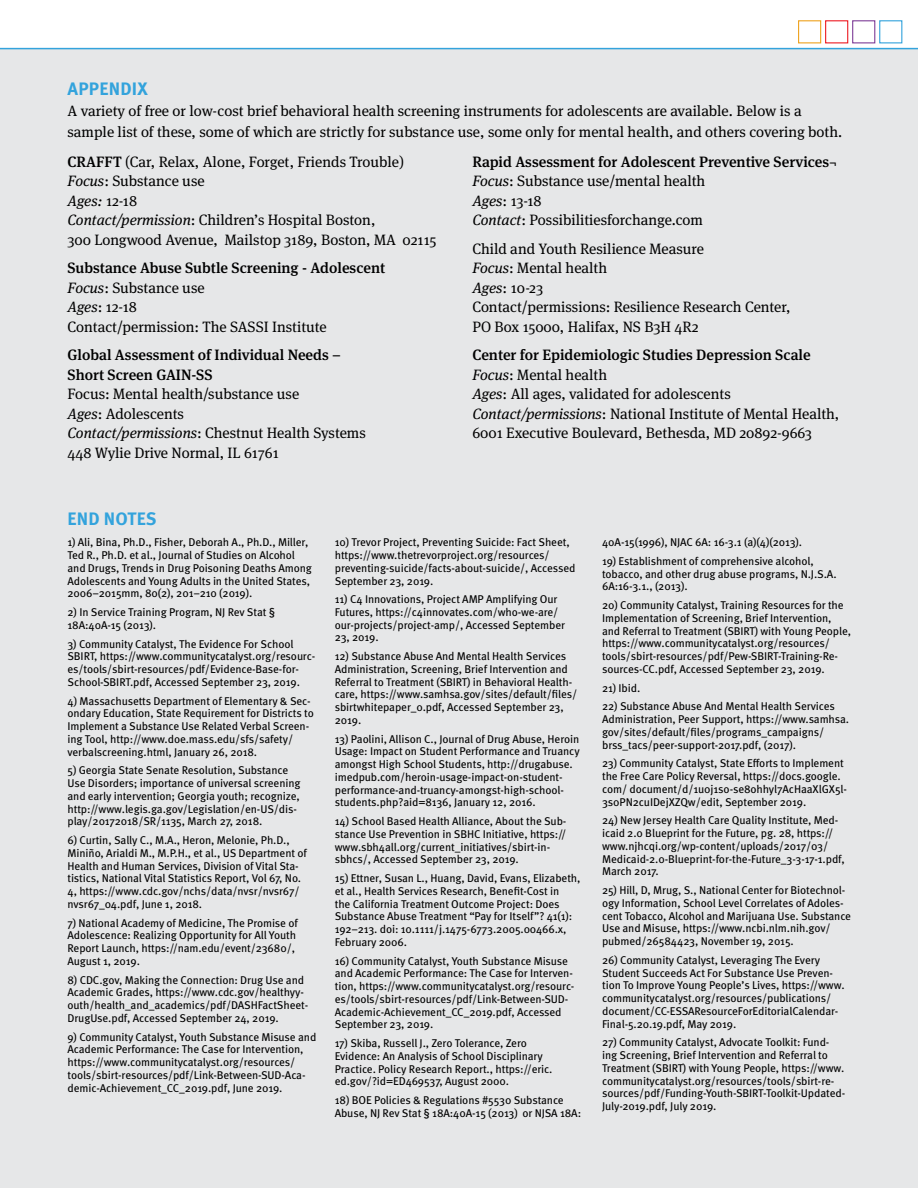
<style>
.page{position:relative;width:918px;height:1188px;background:#fff}
.page>*{position:absolute;margin:0;border:0;box-sizing:border-box;transform-origin:0 0}
.t1{font:700 18px "Meta OT";letter-spacing:.01em;color:#33a3dc}
.t2{font:15px/19.5px "Meta Serif OT";color:#000}
.t3{font:500 15px/19.5px "Meta Serif OT";color:#000}
.t4{font:11.25px/12.8px "Meta OT";letter-spacing:-.01em;color:#000}
.s1{font-weight:500}
.s2{font-style:italic}
</style>
<div class="page">
<div style="left:798px;top:20px;width:23px;height:23px;border:1px solid #eea320"></div>
<div style="left:825px;top:20px;width:23px;height:23px;border:1px solid #ed1d24"></div>
<div style="left:852px;top:20px;width:23px;height:23px;border:1px solid #7f3f98"></div>
<div style="left:879px;top:20px;width:23px;height:23px;border:1px solid #33a3dc"></div>
<div style="left:0;top:49px;width:918px;height:1139px;background:#e6e7e8"></div>
<hr style="left:0;top:48px;width:918px;height:1px;background:#33a3dc">
<h1 class="t1" style="left:68px;top:78px;width:82px">APPENDIX</h1>
<p class="t2" style="left:68px;top:100px;width:776px;line-height:21px">A variety of free or low-cost brief behavioral health screening instruments for adolescents are available. Below is a sample list of these, some of which are strictly for substance use, some only for mental health, and others covering both.</p>
<h2 class="t2" style="left:68px;top:152px;width:370px"><span class="s1">CRAFFT</span> (Car, Relax, Alone, Forget, Friends Trouble)<br><span class="s2">Focus</span>: Substance use<br><span class="s2">Ages:</span> 12-18<br><span class="s2">Contact/permission</span>: Children’s Hospital Boston,<br>300 Longwood Avenue, Mailstop 3189, Boston, MA 02115</h2>
<h2 class="t2" style="left:68px;top:258px;width:319px"><span class="s1">Substance Abuse Subtle Screening - Adolescent<br></span><span class="s2">Focus</span>: Substance use<br><span class="s2">Ages</span>: 12-18<br>Contact/permission: The SASSI Institute</h2>
<h2 class="t3" style="left:68px;top:345px;width:275px">Global Assessment of Individual Needs –<br>Short Screen GAIN-SS</h2>
<h2 class="t2" style="left:68px;top:384px;width:300px">Focus: Mental health/substance use<br><span class="s2">Ages</span>: Adolescents<br><span class="s2">Contact/permissions</span>: Chestnut Health Systems 448 Wylie Drive Normal, IL 61761</h2>
<h2 class="t2" style="left:472px;top:152px;width:366px"><span class="s1">Rapid Assessment for Adolescent Preventive Services¬ </span><span class="s2">Focus</span>: Substance use/mental health<br><span class="s2">Ages</span>: 13-18<br><span class="s2">Contact</span>: Possibilitiesforchange.com</h2>
<h2 class="t2" style="left:472px;top:239px;width:320px">Child and Youth Resilience Measure<br><span class="s2">Focus</span>: Mental health<br><span class="s2">Ages</span>: 10-23<br>Contact/permissions: Resilience Research Center,<br>PO Box 15000, Halifax, NS B3H 4R2</h2>
<h2 class="t2" style="left:472px;top:345px;width:369px"><span class="s1">Center for Epidemiologic Studies Depression Scale </span><span class="s2">Focus</span>: Mental health<br><span class="s2">Ages</span>: All ages, validated for adolescents <span class="s2">Contact/permissions</span>: National Institute of Mental Health, 6001 Executive Boulevard, Bethesda, MD 20892-9663</h2>
<h1 class="t1" style="left:68px;top:508px;width:90px">END NOTES</h1>
<p class="t4" style="left:68px;top:536px;width:246px">1) Ali, Bina, Ph.D., Fisher, Deborah A., Ph.D., Miller, Ted R., Ph.D. et al., Journal of Studies on Alcohol and Drugs, Trends in Drug Poisoning Deaths Among Adolescents and Young Adults in the United States, 2006–2015mm, 80(2), 201–210 (2019).</p>
<p class="t4" style="left:68px;top:606px;width:209px">2) In Service Training Program, NJ Rev Stat §<br>18A:40A-15 (2013).</p>
<p class="t4" style="left:68px;top:638px;width:249px">3) Community Catalyst, The Evidence For School SBIRT, https://www.communitycatalyst.org/resourc&shy;es/tools/sbirt-resources/pdf/Evidence-Base-for-School-SBIRT.pdf, Accessed September 23, 2019.</p>
<p class="t4" style="left:68px;top:695px;width:248px">4) Massachusetts Department of Elementary &amp; Sec&shy;ondary Education, State Requirement for Districts to Implement a Substance Use Related Verbal Screen&shy;ing Tool, http://www.doe.mass.edu/sfs/safety/ verbalscreening.html, January 26, 2018.</p>
<p class="t4" style="left:68px;top:764px;width:235px">5) Georgia State Senate Resolution, Substance Use Disorders; importance of universal screening and early intervention; Georgia youth; recognize, http://www.legis.ga.gov/Legislation/en-US/dis&shy;play/20172018/SR/1135, March 27, 2018.</p>
<p class="t4" style="left:68px;top:834px;width:241px">6) Curtin, Sally C., M.A., Heron, Melonie, Ph.D., Miniño, Arialdi M., M.P.H., et al., US Department of Health and Human Services, Division of Vital Sta&shy;tistics, National Vital Statistics Report, Vol 67, No.<br>4, https://www.cdc.gov/nchs/data/nvsr/nvsr67/ nvsr67_04.pdf, June 1, 2018.</p>
<p class="t4" style="left:68px;top:917px;width:232px">7) National Academy of Medicine, The Promise of Adolescence: Realizing Opportunity for All Youth Report Launch, https://nam.edu/event/23680/, August 1, 2019.</p>
<p class="t4" style="left:68px;top:974px;width:242px">8) CDC.gov, Making the Connection: Drug Use and Academic Grades, https://www.cdc.gov/healthyy&shy;outh/health_and_academics/pdf/DASHFactSheet-DrugUse.pdf, Accessed September 24, 2019.</p>
<p class="t4" style="left:68px;top:1031px;width:250px">9) Community Catalyst, Youth Substance Misuse and Academic Performance: The Case for Intervention, https://www.communitycatalyst.org/resources/ tools/sbirt-resources/pdf/Link-Between-SUD-Aca&shy;demic-Achievement_CC_2019.pdf, June 2019.</p>
<p class="t4" style="left:335px;top:536px;width:242px">10) Trevor Project, Preventing Suicide: Fact Sheet, https://www.thetrevorproject.org/resources/ preventing-suicide/facts-about-suicide/, Accessed September 23, 2019.</p>
<p class="t4" style="left:335px;top:593px;width:232px">11) C4 Innovations, Project AMP Amplifying Our Futures, https://c4innovates.com/who-we-are/ our-projects/project-amp/, Accessed September 23, 2019.</p>
<p class="t4" style="left:335px;top:650px;width:244px">12) Substance Abuse And Mental Health Services Administration, Screening, Brief Intervention and Referral to Treatment (SBIRT) in Behavioral Health&shy;care, https://www.samhsa.gov/sites/default/files/ sbirtwhitepaper_0.pdf, Accessed September 23, 2019.</p>
<p class="t4" style="left:335px;top:733px;width:246px">13) Paolini, Allison C., Journal of Drug Abuse, Heroin Usage: Impact on Student Performance and Truancy amongst High School Students, http://drugabuse. imedpub.com/heroin-usage-impact-on-student&shy;performance-and-truancy-amongst-high-school&shy;students.php?aid=8136, January 12, 2016.</p>
<p class="t4" style="left:335px;top:815px;width:233px">14) School Based Health Alliance, About the Sub&shy;stance Use Prevention in SBHC Initiative, https:// www.sbh4all.org/current_initiatives/sbirt-in&shy;sbhcs/, Accessed September 23, 2019.</p>
<p class="t4" style="left:335px;top:872px;width:247px">15) Ettner, Susan L., Huang, David, Evans, Elizabeth, et al., Health Services Research, Benefit-Cost in<br>the California Treatment Outcome Project: Does Substance Abuse Treatment “Pay for Itself”? 41(1):<br>192–213. doi: 10.1111/j.1475-6773.2005.00466.x, February 2006.</p>
<p class="t4" style="left:335px;top:955px;width:241px">16) Community Catalyst, Youth Substance Misuse and Academic Performance: The Case for Interven&shy;tion, https://www.communitycatalyst.org/resourc&shy;es/tools/sbirt-resources/pdf/Link-Between-SUD-Academic-Achievement_CC_2019.pdf, Accessed September 23, 2019.</p>
<p class="t4" style="left:335px;top:1037px;width:219px">17) Skiba, Russell J., Zero Tolerance, Zero Evidence: An Analysis of School Disciplinary Practice. Policy Research Report., https://eric. ed.gov/?id=ED469537, August 2000.</p>
<p class="t4" style="left:335px;top:1094px;width:248px">18) BOE Policies &amp; Regulations #5530 Substance<br>Abuse, NJ Rev Stat § 18A:40A-15 (2013) or NJSA 18A:</p>
<p class="t4" style="left:602px;top:536px;width:202px">40A-15(1996), NJAC 6A: 16-3.1 (a)(4)(2013).</p>
<p class="t4" style="left:602px;top:555px;width:236px">19) Establishment of comprehensive alcohol, tobacco, and other drug abuse programs, N.J.S.A.<br>6A:16-3.1., (2013).</p>
<p class="t4" style="left:602px;top:599px;width:251px">20) Community Catalyst, Training Resources for the Implementation of Screening, Brief Intervention, and Referral to Treatment (SBIRT) with Young People, https://www.communitycatalyst.org/resources/ tools/sbirt-resources/pdf/Pew-SBIRT-Training-Re&shy;sources-CC.pdf, Accessed September 23, 2019.</p>
<p class="t4" style="left:602px;top:682px;width:40px">21) Ibid.</p>
<p class="t4" style="left:602px;top:700px;width:249px">22) Substance Abuse And Mental Health Services Administration, Peer Support, https://www.samhsa. gov/sites/default/files/programs_campaigns/ brss_tacs/peer-support-2017.pdf, (2017).</p>
<p class="t4" style="left:602px;top:757px;width:247px">23) Community Catalyst, State Efforts to Implement the Free Care Policy Reversal, https://docs.google. com/ document/d/1u0j1so-se8ohhyl7AcHaaXlGX5l-3s0PN2cuIDejXZQw/edit, September 2019.</p>
<p class="t4" style="left:602px;top:814px;width:244px">24) New Jersey Health Care Quality Institute, Med&shy;icaid 2.0 Blueprint for the Future, pg. 28, https:// www.njhcqi.org/wp-content/uploads/2017/03/ Medicaid-2.0-Blueprint-for-the-Future_3-3-17-1.pdf, March 2017.</p>
<p class="t4" style="left:602px;top:884px;width:251px">25) Hill, D, Mrug, S., National Center for Biotechnol&shy;ogy Information, School Level Correlates of Adoles&shy;cent Tobacco, Alcohol and Marijuana Use. Substance Use and Misuse, https://www.ncbi.nlm.nih.gov/ pubmed/26584423, November 19, 2015.</p>
<p class="t4" style="left:602px;top:954px;width:244px">26) Community Catalyst, Leveraging The Every Student Succeeds Act For Substance Use Preven&shy;tion To Improve Young People’s Lives, https://www. communitycatalyst.org/resources/publications/ document/CC-ESSAResourceForEditorialCalendar-Final-5.20.19.pdf, May 2019.</p>
<p class="t4" style="left:602px;top:1036px;width:245px">27) Community Catalyst, Advocate Toolkit: Fund&shy;ing Screening, Brief Intervention and Referral to Treatment (SBIRT) with Young People, https://www. communitycatalyst.org/resources/tools/sbirt-re&shy;sources/pdf/Funding-Youth-SBIRT-Toolkit-Updated-July-2019.pdf, July 2019.</p>
</div>
